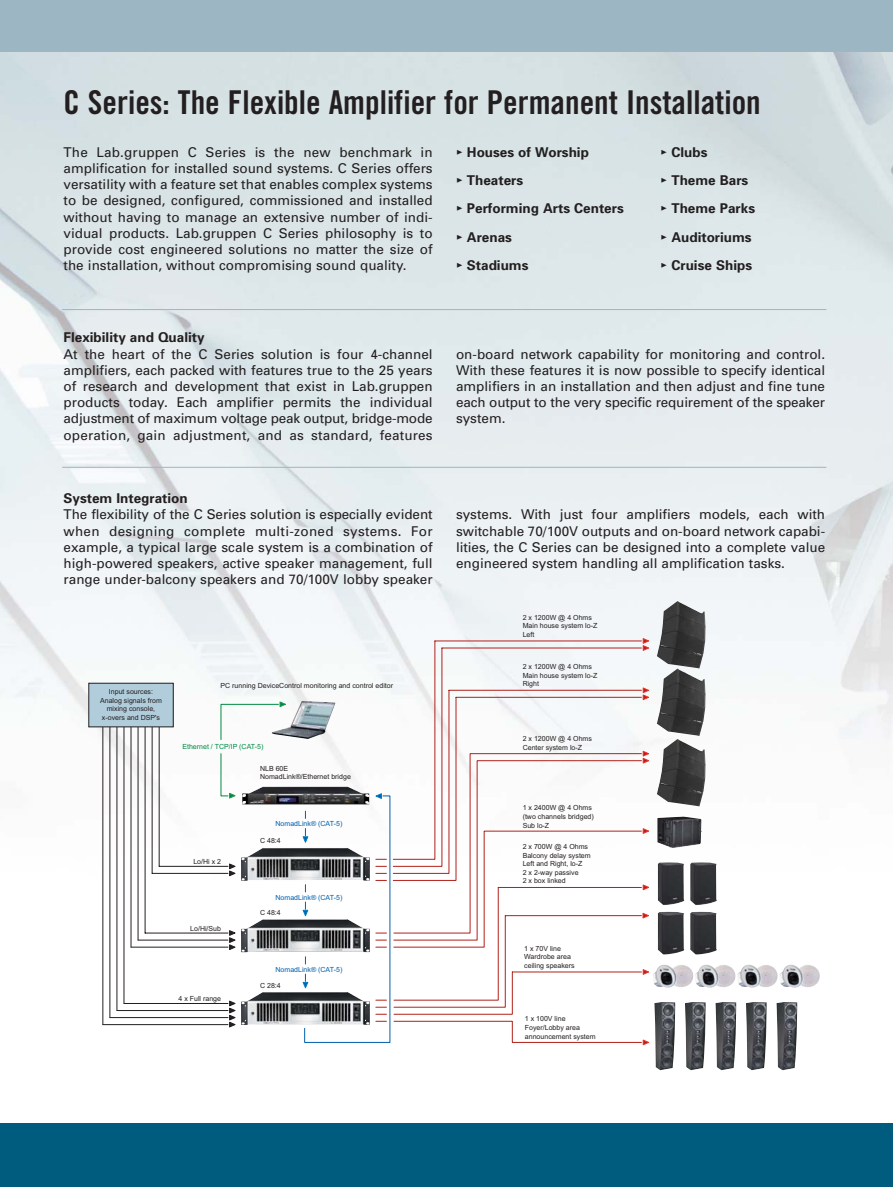
<style>
.page{position:relative;width:893px;height:1187px;background:#fff}
.page>*{position:absolute;margin:0;border:0;box-sizing:border-box;transform-origin:0 0}
.t1{font:32.85px "Trade Gothic Bold Cond Twenty";color:#231f20}
.t2{font:13.5px/16.2px "Univers";color:#231f20;text-align:justify}
.t3{font:700 13.5px "Univers";color:#231f20}
.t4{font:7.05px/8.6px "Arial";color:#231f20}
.t5{font:7.05px "Arial";color:#0060ae}
.t6{font:7.05px "Arial";color:#008c44}
.s1{font-family:"Meta Plus Bold Caps";font-weight:400}
</style>
<div class="page">
<img style="left:0;top:52px;width:893px;height:824px">
<div style="left:0;top:1123px;width:893px;height:63px;background:#005c7e"></div>
<div style="left:0;top:1px;width:893px;height:51px;background:#9cb6c3"></div>
<hr style="left:62px;top:309px;width:764px;height:1px;background:#9cb6c3">
<hr style="left:62px;top:467px;width:764px;height:1px;background:#9cb6c3">
<hr style="left:103px;top:719px;width:1px;height:305px;background:#231f20">
<hr style="left:110px;top:719px;width:1px;height:298px;background:#231f20">
<hr style="left:117px;top:719px;width:1px;height:291px;background:#231f20">
<hr style="left:124px;top:719px;width:1px;height:284px;background:#231f20">
<hr style="left:131px;top:719px;width:1px;height:228px;background:#231f20">
<hr style="left:138px;top:719px;width:1px;height:221px;background:#231f20">
<hr style="left:145px;top:719px;width:1px;height:214px;background:#231f20">
<hr style="left:152px;top:719px;width:1px;height:154px;background:#231f20">
<hr style="left:159px;top:719px;width:1px;height:147px;background:#231f20">
<hr style="left:145px;top:932px;width:83px;height:1px;background:#231f20">
<hr style="left:152px;top:873px;width:76px;height:1px;background:#231f20">
<hr style="left:159px;top:866px;width:69px;height:1px;background:#231f20">
<hr style="left:138px;top:939px;width:90px;height:1px;background:#231f20">
<hr style="left:131px;top:946px;width:97px;height:1px;background:#231f20">
<hr style="left:124px;top:1003px;width:104px;height:1px;background:#231f20">
<hr style="left:117px;top:1010px;width:111px;height:1px;background:#231f20">
<hr style="left:110px;top:1017px;width:118px;height:1px;background:#231f20">
<hr style="left:103px;top:1024px;width:125px;height:1px;background:#231f20">
<svg style="left:393px;top:640px;width:249px;height:402px"></svg>
<img style="left:241px;top:847px;width:62px;height:33px">
<img style="left:241px;top:919px;width:62px;height:33px">
<img style="left:241px;top:992px;width:62px;height:32px">
<img style="left:242px;top:786px;width:127px;height:18px">
<img style="left:272px;top:700px;width:63px;height:38px">
<div style="left:89px;top:683px;width:84px;height:43px;background:#b1cddc"></div>
<div style="left:89px;top:683px;width:84px;height:44px;border:1px solid #231f20"></div>
<svg style="left:221px;top:701px;width:65px;height:97px"></svg>
<svg style="left:229px;top:863px;width:7px;height:13px"></svg>
<svg style="left:303px;top:793px;width:87px;height:249px"></svg>
<svg style="left:229px;top:930px;width:7px;height:20px"></svg>
<svg style="left:229px;top:1000px;width:7px;height:27px"></svg>
<svg style="left:643px;top:638px;width:6px;height:13px"></svg>
<svg style="left:643px;top:687px;width:6px;height:13px"></svg>
<svg style="left:643px;top:750px;width:6px;height:13px"></svg>
<svg style="left:643px;top:828px;width:6px;height:6px"></svg>
<svg style="left:643px;top:884px;width:6px;height:6px"></svg>
<svg style="left:643px;top:912px;width:6px;height:6px"></svg>
<svg style="left:643px;top:969px;width:6px;height:5px"></svg>
<svg style="left:643px;top:1039px;width:6px;height:6px"></svg>
<img style="left:654px;top:1002px;width:21px;height:68px">
<img style="left:685px;top:1002px;width:21px;height:68px">
<img style="left:715px;top:1002px;width:21px;height:68px">
<img style="left:746px;top:1002px;width:21px;height:68px">
<img style="left:776px;top:1002px;width:21px;height:68px">
<img style="left:653px;top:964px;width:167px;height:23px">
<img style="left:658px;top:862px;width:26px;height:43px">
<img style="left:690px;top:862px;width:27px;height:43px">
<img style="left:658px;top:911px;width:26px;height:43px">
<img style="left:690px;top:911px;width:27px;height:43px">
<img style="left:657px;top:816px;width:45px;height:32px">
<img style="left:657px;top:601px;width:49px;height:135px">
<img style="left:657px;top:739px;width:49px;height:67px">
<h1 class="t1" style="left:64px;top:91px;width:699px">C Series: The Flexible Amplifier for Permanent Installation</h1>
<p class="t2" style="left:64px;top:145px;width:371px">The Lab.gruppen C Series is the new benchmark in amplification for installed sound systems. C Series offers versatility with a feature set that enables complex systems to be designed, configured, commissioned and installed without having to manage an extensive number of indi&shy;vidual products. Lab.gruppen C Series philosophy is to provide cost engineered solutions no matter the size of the installation, without compromising sound quality.</p>
<p class="t3" style="left:456px;top:147px;width:134px"><span class="s1">•</span> Houses of Worship</p>
<p class="t3" style="left:661px;top:147px;width:48px"><span class="s1">•</span> Clubs</p>
<p class="t3" style="left:661px;top:175px;width:89px"><span class="s1">•</span> Theme Bars</p>
<p class="t3" style="left:661px;top:203px;width:96px"><span class="s1">•</span> Theme Parks</p>
<p class="t3" style="left:661px;top:232px;width:93px"><span class="s1">•</span> Auditoriums</p>
<p class="t3" style="left:661px;top:260px;width:93px"><span class="s1">•</span> Cruise Ships</p>
<p class="t3" style="left:456px;top:175px;width:69px"><span class="s1">•</span> Theaters</p>
<p class="t3" style="left:456px;top:203px;width:169px"><span class="s1">•</span> Performing Arts Centers</p>
<p class="t3" style="left:456px;top:232px;width:57px"><span class="s1">•</span> Arenas</p>
<p class="t3" style="left:456px;top:260px;width:74px"><span class="s1">•</span> Stadiums</p>
<p class="t3" style="left:64px;top:333px;width:143px">Flexibility and Quality</p>
<p class="t2" style="left:64px;top:347px;width:371px">At the heart of the C Series solution is four 4-channel amplifiers, each packed with features true to the 25 years of research and development that exist in Lab.gruppen products today. Each amplifier permits the individual adjustment of maximum voltage peak output, bridge-mode operation, gain adjustment, and as standard, features</p>
<p class="t2" style="left:456px;top:347px;width:371px">on-board network capability for monitoring and control.<br>With these features it is now possible to specify identical amplifiers in an installation and then adjust and fine tune each output to the very specific requirement of the speaker system.</p>
<p class="t3" style="left:64px;top:493px;width:126px">System Integration</p>
<p class="t2" style="left:64px;top:507px;width:371px">The flexibility of the C Series solution is especially evident when designing complete multi-zoned systems. For example, a typical large scale system is a combination of high-powered speakers, active speaker management, full range under-balcony speakers and 70/100V lobby speaker</p>
<p class="t2" style="left:456px;top:507px;width:371px">systems. With just four amplifiers models, each with switchable 70/100V outputs and on-board network capabi&shy;lities, the C Series can be designed into a complete value engineered system handling all amplification tasks.</p>
<p class="t4" style="left:100px;top:688px;width:63px;text-align:center">Input sources:<br>Analog signals from mixing console, x-overs and DSP's</p>
<p class="t4" style="left:221px;top:681px;width:174px">PC running DeviceControl monitoring and control editor</p>
<p class="t6" style="left:182px;top:743px;width:82px">Ethernet / TCP/IP (CAT-5)</p>
<p class="t4" style="left:260px;top:764px;width:92px">NLB 60E<br>NomadLink®/Ethernet bridge</p>
<p class="t5" style="left:275px;top:821px;width:68px">NomadLink® (CAT-5)</p>
<p class="t4" style="left:193px;top:858px;width:29px">Lo/Hi x 2</p>
<p class="t4" style="left:190px;top:924px;width:32px">Lo/Hi/Sub</p>
<p class="t4" style="left:178px;top:994px;width:44px">4 x Full range</p>
<p class="t4" style="left:260px;top:837px;width:22px">C 48:4</p>
<p class="t5" style="left:275px;top:894px;width:68px">NomadLink® (CAT-5)</p>
<p class="t4" style="left:260px;top:908px;width:22px">C 48:4</p>
<p class="t5" style="left:275px;top:966px;width:68px">NomadLink® (CAT-5)</p>
<p class="t4" style="left:260px;top:981px;width:22px">C 28:4</p>
<p class="t4" style="left:523px;top:613px;width:76px">2 x 1200W @ 4 Ohms<br>Main house system lo-Z<br>Left</p>
<p class="t4" style="left:523px;top:663px;width:76px">2 x 1200W @ 4 Ohms<br>Main house system lo-Z<br>Right</p>
<p class="t4" style="left:523px;top:735px;width:71px">2 x 1200W @ 4 Ohms<br>Center system lo-Z</p>
<p class="t4" style="left:523px;top:804px;width:73px">1 x 2400W @ 4 Ohms (two channels bridged)<br>Sub lo-Z</p>
<p class="t4" style="left:523px;top:842px;width:70px">2 x 700W @ 4 Ohms<br>Balcony delay system<br>Left and Right, lo-Z<br>2 x 2-way passive<br>2 x box linked</p>
<p class="t4" style="left:524px;top:944px;width:52px">1 x 70V line<br>Wardrobe area ceiling speakers</p>
<p class="t4" style="left:525px;top:1015px;width:72px">1 x 100V line<br>Foyer/Lobby area announcement system</p>
</div>
